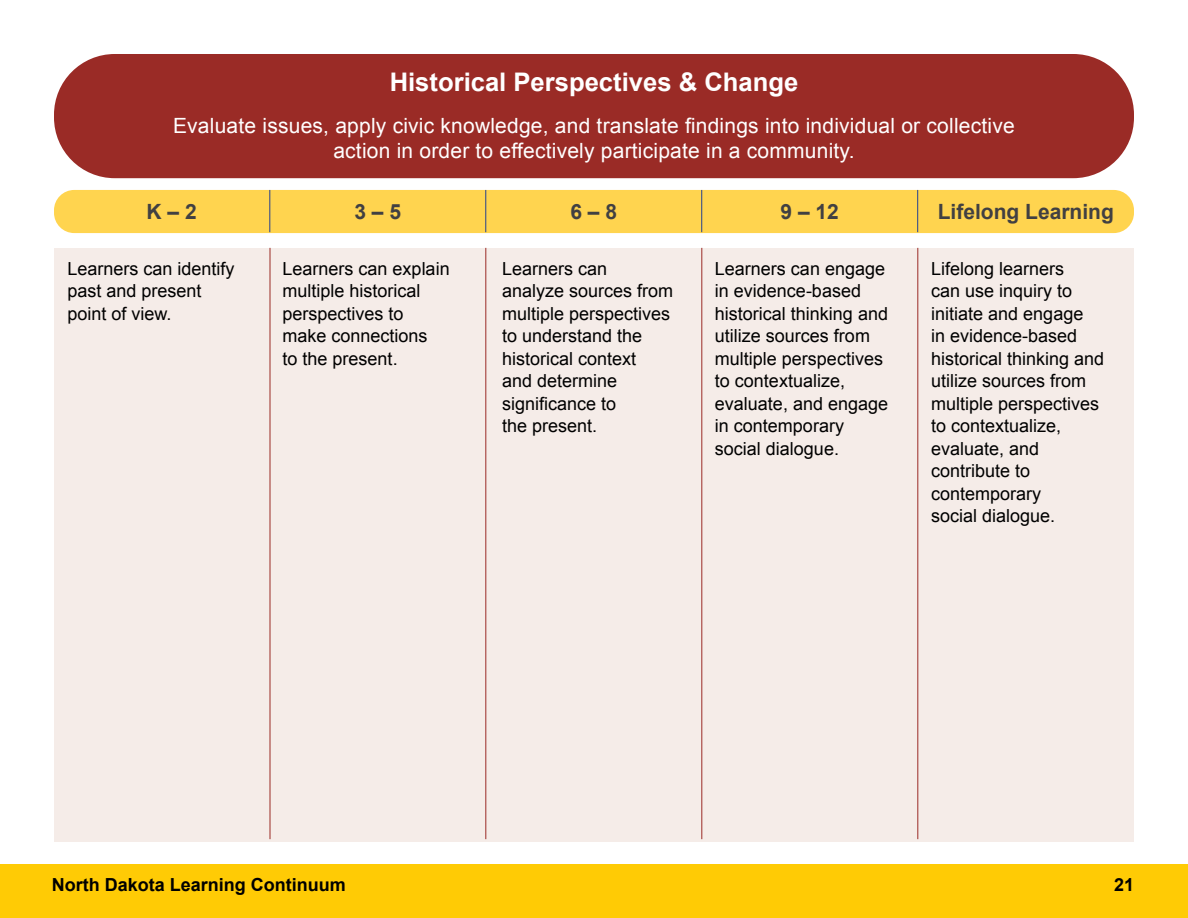
<style>
.page{position:relative;width:1188px;height:918px;background:#fff}
.page>*{position:absolute;margin:0;border:0;box-sizing:border-box;transform-origin:0 0}
.Header_6{font:700 25.65px "Arial";color:#fff}
.Body_2{font:21px/25.2px "Arial";letter-spacing:.01em;color:#fff;text-align:center}
.Header_7{font:700 21px "Arial";color:#414042}
.Body_1{font:18px/22.5px "Arial";color:#000}
.t1{font:700 18px "Arial";color:#000}
</style>
<div class="page">
<div style="left:0;top:864px;width:1188px;height:54px;background:#ffcb05"></div>
<div style="left:54px;top:54px;width:1080px;height:124px;background:#9a2b26;border-radius:61px"></div>
<div style="left:54px;top:248px;width:216px;height:593px;background:#f5ece8"></div>
<div style="left:270px;top:248px;width:216px;height:593px;background:#f5ece8"></div>
<div style="left:486px;top:248px;width:216px;height:593px;background:#f5ece8"></div>
<div style="left:702px;top:248px;width:216px;height:593px;background:#f5ece8"></div>
<div style="left:918px;top:248px;width:216px;height:593px;background:#f5ece8"></div>
<hr style="left:270px;top:248px;width:1px;height:591px;background:#9a2b26">
<hr style="left:486px;top:248px;width:1px;height:591px;background:#9a2b26">
<hr style="left:702px;top:248px;width:1px;height:591px;background:#9a2b26">
<hr style="left:918px;top:248px;width:1px;height:591px;background:#9a2b26">
<div style="left:54px;top:190px;width:1080px;height:43px;background:#ffd44f;border-radius:20px"></div>
<hr style="left:270px;top:190px;width:1px;height:42px;background:#25408f">
<hr style="left:486px;top:190px;width:1px;height:42px;background:#25408f">
<hr style="left:701px;top:190px;width:1px;height:42px;background:#25408f">
<hr style="left:917px;top:190px;width:1px;height:42px;background:#25408f">
<p class="Header_6" style="left:390px;top:65px;width:410px">Historical Perspectives &amp; Change</p>
<p class="Body_2" style="left:173px;top:113px;width:843px">Evaluate issues, apply civic knowledge, and translate findings into individual or collective action in order to effectively participate in a community.</p>
<p class="Header_7" style="left:147px;top:198px;width:52px">K – 2</p>
<p class="Header_7" style="left:354px;top:198px;width:48px">3 – 5</p>
<p class="Header_7" style="left:570px;top:198px;width:48px">6 – 8</p>
<p class="Header_7" style="left:781px;top:198px;width:60px">9 – 12</p>
<p class="Header_7" style="left:938px;top:198px;width:178px">Lifelong Learning</p>
<p class="Body_1" style="left:68px;top:258px;width:169px">Learners can identify past and present point of view.</p>
<p class="Body_1" style="left:283px;top:258px;width:169px">Learners can explain multiple historical perspectives to make connections<br>to the present.</p>
<p class="Body_1" style="left:502px;top:258px;width:173px">Learners can analyze sources from multiple perspectives to understand the historical context<br>and determine significance to<br>the present.</p>
<p class="Body_1" style="left:715px;top:258px;width:175px">Learners can engage in evidence-based historical thinking and utilize sources from multiple perspectives to contextualize, evaluate, and engage in contemporary social dialogue.</p>
<p class="Body_1" style="left:931px;top:258px;width:175px">Lifelong learners<br>can use inquiry to initiate and engage<br>in evidence-based historical thinking and utilize sources from multiple perspectives to contextualize, evaluate, and contribute to contemporary<br>social dialogue.</p>
<p class="t1" style="left:52px;top:873px;width:296px">North Dakota Learning Continuum</p>
<p class="t1" style="left:1114px;top:873px;width:22px">21</p>
</div>
